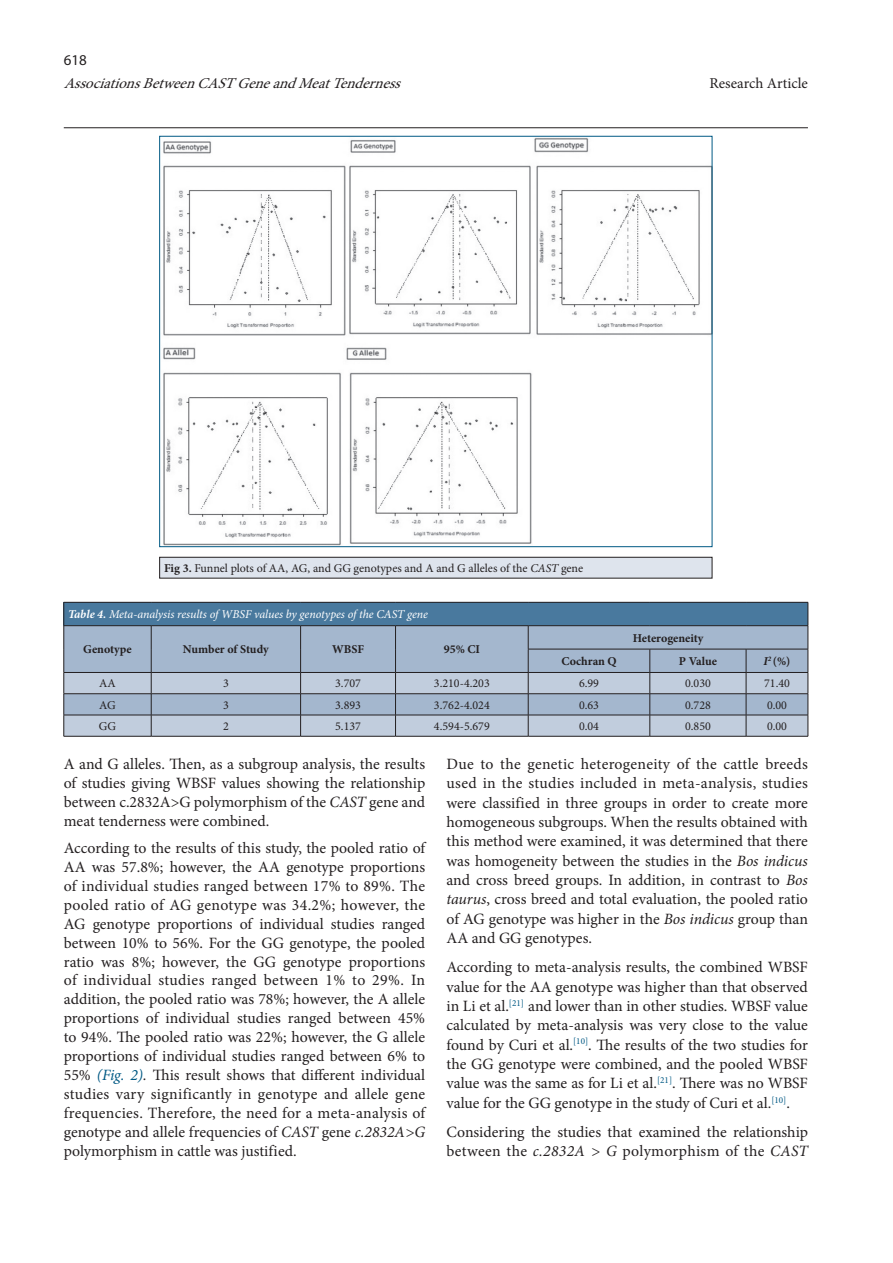
<style>
.page{position:relative;width:893px;height:1263px;background:#fff}
.page>*{position:absolute;margin:0;border:0;box-sizing:border-box;transform-origin:0 0}
.t1{font:15.75px/18.9px "Minion Pro";color:#231f20;text-align:justify}
.t2{font:italic 15px "Minion Pro";color:#231f20}
.t3{font:15px "Minion Pro";color:#231f20}
.t4{font:15px "Myriad Pro";color:#231f20}
.t5{font:12px "Minion Pro";color:#231f20}
.t6{font:italic 12px "Minion Pro";letter-spacing:-.01em;color:#fff}
.t7{font:700 12px "Minion Pro";color:#231f20}
.s1{font-weight:700}
.s2{font-style:italic}
.s3{font-style:italic;color:#005984}
</style>
<div class="page">
<hr style="left:64px;top:127px;width:744px;height:1px;background:#231f20">
<img style="left:163px;top:138px;width:547px;height:407px">
<div style="left:160px;top:557px;width:552px;height:21px;background:#dee4ed"></div>
<div style="left:159px;top:557px;width:553px;height:21px;border:1px solid #231f20"></div>
<div style="left:64px;top:602px;width:744px;height:24px;background:#49799e"></div>
<div style="left:65px;top:626px;width:743px;height:46px;background:#a4b7ce"></div>
<svg style="left:65px;top:673px;width:743px;height:63px;background:#b4c2d4"></svg>
<hr style="left:64px;top:602px;width:87px;height:1px;background:#231f20">
<hr style="left:151px;top:602px;width:150px;height:1px;background:#231f20">
<hr style="left:301px;top:602px;width:95px;height:1px;background:#231f20">
<hr style="left:396px;top:602px;width:132px;height:1px;background:#231f20">
<hr style="left:528px;top:602px;width:122px;height:1px;background:#231f20">
<hr style="left:650px;top:602px;width:96px;height:1px;background:#231f20">
<hr style="left:746px;top:602px;width:62px;height:1px;background:#231f20">
<hr style="left:64px;top:625px;width:87px;height:1px;background:#231f20">
<hr style="left:151px;top:625px;width:150px;height:1px;background:#231f20">
<hr style="left:301px;top:625px;width:95px;height:1px;background:#231f20">
<hr style="left:396px;top:625px;width:132px;height:1px;background:#231f20">
<hr style="left:528px;top:625px;width:122px;height:1px;background:#231f20">
<hr style="left:650px;top:625px;width:96px;height:1px;background:#231f20">
<hr style="left:746px;top:625px;width:62px;height:1px;background:#231f20">
<hr style="left:528px;top:649px;width:122px;height:1px;background:#231f20">
<hr style="left:650px;top:649px;width:96px;height:1px;background:#231f20">
<hr style="left:746px;top:649px;width:62px;height:1px;background:#231f20">
<hr style="left:64px;top:672px;width:87px;height:1px;background:#231f20">
<hr style="left:151px;top:672px;width:150px;height:1px;background:#231f20">
<hr style="left:301px;top:672px;width:95px;height:1px;background:#231f20">
<hr style="left:396px;top:672px;width:132px;height:1px;background:#231f20">
<hr style="left:528px;top:672px;width:122px;height:1px;background:#231f20">
<hr style="left:650px;top:672px;width:96px;height:1px;background:#231f20">
<hr style="left:746px;top:672px;width:62px;height:1px;background:#231f20">
<hr style="left:64px;top:693px;width:87px;height:1px;background:#231f20">
<hr style="left:151px;top:693px;width:150px;height:1px;background:#231f20">
<hr style="left:301px;top:693px;width:95px;height:1px;background:#231f20">
<hr style="left:396px;top:693px;width:132px;height:1px;background:#231f20">
<hr style="left:528px;top:693px;width:122px;height:1px;background:#231f20">
<hr style="left:650px;top:693px;width:96px;height:1px;background:#231f20">
<hr style="left:746px;top:693px;width:62px;height:1px;background:#231f20">
<hr style="left:64px;top:715px;width:87px;height:1px;background:#231f20">
<svg style="left:64px;top:602px;width:1px;height:134px"></svg>
<hr style="left:151px;top:715px;width:150px;height:1px;background:#231f20">
<svg style="left:151px;top:626px;width:1px;height:110px"></svg>
<hr style="left:301px;top:715px;width:95px;height:1px;background:#231f20">
<svg style="left:300px;top:626px;width:1px;height:110px"></svg>
<hr style="left:396px;top:715px;width:132px;height:1px;background:#231f20">
<svg style="left:395px;top:626px;width:1px;height:110px"></svg>
<hr style="left:528px;top:715px;width:122px;height:1px;background:#231f20">
<svg style="left:528px;top:626px;width:1px;height:110px"></svg>
<hr style="left:650px;top:715px;width:96px;height:1px;background:#231f20">
<svg style="left:650px;top:649px;width:1px;height:87px"></svg>
<hr style="left:746px;top:715px;width:62px;height:1px;background:#231f20">
<svg style="left:746px;top:649px;width:1px;height:87px"></svg>
<svg style="left:808px;top:602px;width:1px;height:134px"></svg>
<hr style="left:64px;top:736px;width:87px;height:1px;background:#231f20">
<hr style="left:151px;top:736px;width:150px;height:1px;background:#231f20">
<hr style="left:301px;top:736px;width:95px;height:1px;background:#231f20">
<hr style="left:396px;top:736px;width:132px;height:1px;background:#231f20">
<hr style="left:528px;top:736px;width:122px;height:1px;background:#231f20">
<hr style="left:650px;top:736px;width:96px;height:1px;background:#231f20">
<hr style="left:746px;top:736px;width:62px;height:1px;background:#231f20">
<p class="t4" style="left:64px;top:51px;width:25px">618</p>
<p class="t2" style="left:64px;top:74px;width:345px">AssociationsBetweenCASTGeneandMeatTenderness</p>
<p class="t3" style="left:709px;top:74px;width:100px">Research Article</p>
<p class="t5" style="left:164px;top:560px;width:421px"><span class="s1">Fig 3.</span> Funnel plots of AA, AG, and GG genotypes and A and G alleles of the <span class="s2">CAST</span> gene</p>
<p class="t6" style="left:68px;top:606px;width:361px"><span class="s1">Table 4.</span> Meta-analysis results of WBSF values by genotypes of the CAST gene</p>
<p class="t7" style="left:83px;top:641px;width:50px">Genotype</p>
<p class="t7" style="left:183px;top:641px;width:88px">Number of Study</p>
<p class="t7" style="left:332px;top:641px;width:33px">WBSF</p>
<p class="t7" style="left:444px;top:641px;width:38px">95% CI</p>
<p class="t7" style="left:633px;top:629px;width:73px">Heterogeneity</p>
<p class="t7" style="left:561px;top:653px;width:57px">Cochran Q</p>
<p class="t7" style="left:679px;top:653px;width:40px">P Value</p>
<p class="t7" style="left:763px;top:653px;width:28px"><span class="s2">I</span><sup>2</sup> (%)</p>
<p class="t5" style="left:99px;top:676px;width:18px">AA</p>
<p class="t5" style="left:223px;top:676px;width:7px">3</p>
<p class="t5" style="left:335px;top:676px;width:27px">3.707</p>
<p class="t5" style="left:434px;top:676px;width:57px">3.210-4.203</p>
<p class="t5" style="left:579px;top:676px;width:22px">6.99</p>
<p class="t5" style="left:685px;top:676px;width:27px">0.030</p>
<p class="t5" style="left:764px;top:676px;width:27px">71.40</p>
<p class="t5" style="left:99px;top:697px;width:18px">AG</p>
<p class="t5" style="left:223px;top:697px;width:7px">3</p>
<p class="t5" style="left:335px;top:697px;width:27px">3.893</p>
<p class="t5" style="left:434px;top:697px;width:57px">3.762-4.024</p>
<p class="t5" style="left:579px;top:697px;width:22px">0.63</p>
<p class="t5" style="left:685px;top:697px;width:27px">0.728</p>
<p class="t5" style="left:767px;top:697px;width:22px">0.00</p>
<p class="t5" style="left:99px;top:718px;width:19px">GG</p>
<p class="t5" style="left:223px;top:718px;width:7px">2</p>
<p class="t5" style="left:335px;top:718px;width:27px">5.137</p>
<p class="t5" style="left:434px;top:718px;width:57px">4.594-5.679</p>
<p class="t5" style="left:579px;top:718px;width:22px">0.04</p>
<p class="t5" style="left:685px;top:718px;width:27px">0.850</p>
<p class="t5" style="left:767px;top:718px;width:22px">0.00</p>
<p class="t1" style="left:64px;top:754px;width:363px">A and G alleles. Then, as a subgroup analysis, the results of studies giving WBSF values showing the relationship between c.2832A&gt;G polymorphism of the <span class="s2">CAST</span> gene and meat tenderness were combined.</p>
<p class="t1" style="left:64px;top:839px;width:363px">According to the results of this study, the pooled ratio of AA was 57.8%; however, the AA genotype proportions of individual studies ranged between 17% to 89%. The pooled ratio of AG genotype was 34.2%; however, the AG genotype proportions of individual studies ranged between 10% to 56%. For the GG genotype, the pooled ratio was 8%; however, the GG genotype proportions of individual studies ranged between 1% to 29%. In addition, the pooled ratio was 78%; however, the A allele proportions of individual studies ranged between 45% to 94%. The pooled ratio was 22%; however, the G allele proportions of individual studies ranged between 6% to 55% <span class="s3">(Fig. 2)</span><span class="s2">.</span> This result shows that different individual studies vary significantly in genotype and allele gene frequencies. Therefore, the need for a meta-analysis of genotype and allele frequencies of <span class="s2">CAST</span> gene <span class="s2">c.2832A&gt;G </span>polymorphism in cattle was justified.</p>
<p class="t1" style="left:446px;top:754px;width:363px;line-height:19.4px">Due to the genetic heterogeneity of the cattle breeds used in the studies included in meta-analysis, studies were classified in three groups in order to create more homogeneous subgroups. When the results obtained with this method were examined, it was determined that there was homogeneity between the studies in the <span class="s2">Bos indicus </span>and cross breed groups. In addition, in contrast to <span class="s2">Bos taurus</span>, cross breed and total evaluation, the pooled ratio of AG genotype was higher in the <span class="s2">Bos indicus</span> group than AA and GG genotypes.</p>
<p class="t1" style="left:446px;top:958px;width:363px;line-height:19.4px">According to meta-analysis results, the combined WBSF value for the AA genotype was higher than that observed in Li et al.<sup>[21]</sup> and lower than in other studies. WBSF value calculated by meta-analysis was very close to the value found by Curi et al.<sup>[10]</sup>. The results of the two studies for the GG genotype were combined, and the pooled WBSF value was the same as for Li et al.<sup>[21]</sup>. There was no WBSF value for the GG genotype in the study of Curi et al.<sup>[10]</sup>.</p>
<p class="t1" style="left:446px;top:1122px;width:363px;line-height:19.4px">Considering the studies that examined the relationship between the <span class="s2">c.2832A &gt; G</span> polymorphism of the <span class="s2">CAST</span></p>
</div>
